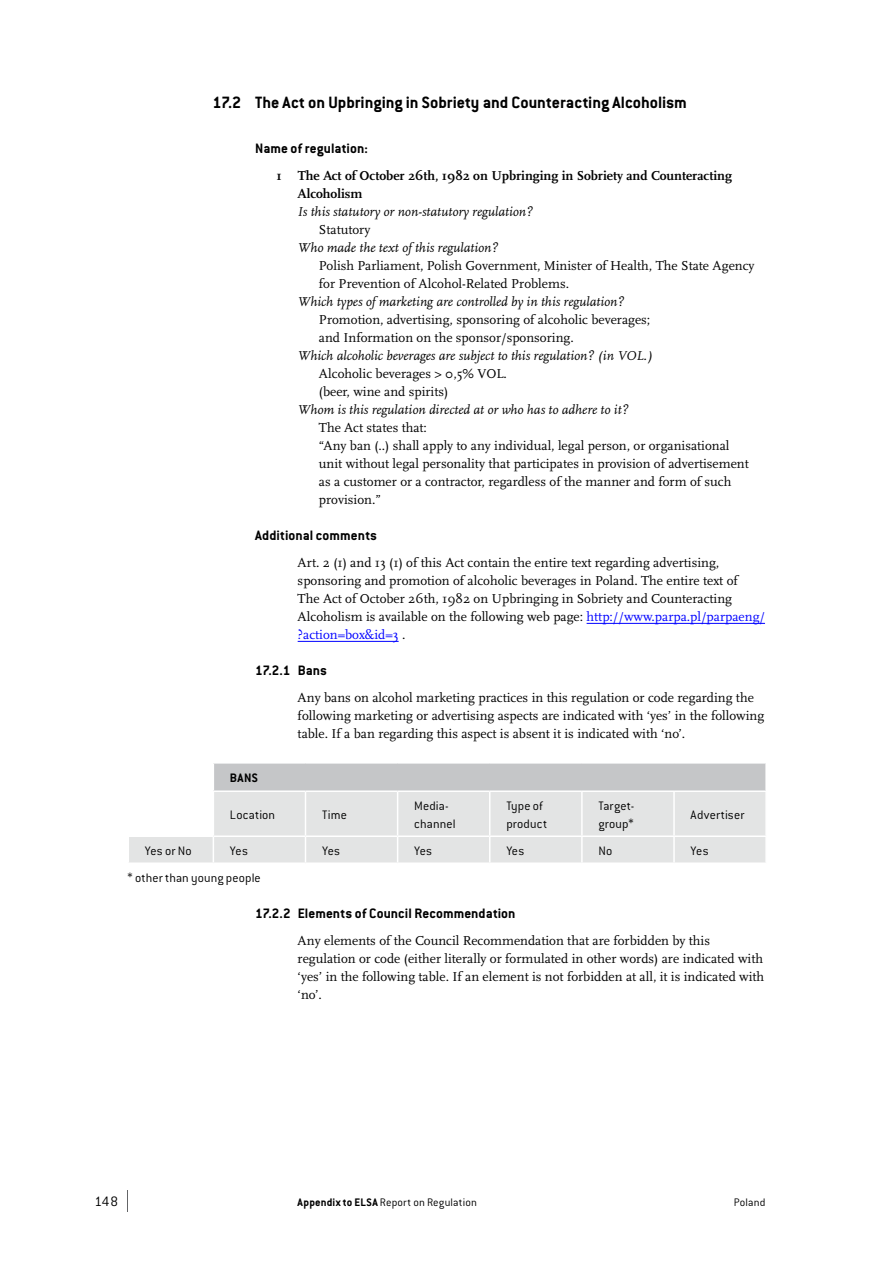
<style>
.page{position:relative;width:893px;height:1263px;background:#fff}
.page>*{position:absolute;margin:0;border:0;box-sizing:border-box;transform-origin:0 0}
.t1{font:700 18px "Conduit ITC";letter-spacing:-.005em;color:#000}
.t2{font:700 15px "Conduit ITC";letter-spacing:.005em;color:#000}
.t3{font:300 15px "Conduit ITC";color:#000}
.t4{font:13.5px/18px "Scala";color:#000}
.t5{font:italic 13.5px "Scala";color:#000}
.t6{font:300 13.5px/18px "Conduit ITC";letter-spacing:.01em;color:#000}
.t7{font:700 13.5px/18px "Scala";color:#000}
.t8{font:700 13.5px "Conduit ITC";color:#000}
.t9{font:300 12px "Conduit ITC";letter-spacing:.015em;color:#000}
.s1{color:#00f}
.s2{font-weight:700}
</style>
<div class="page">
<div style="left:94px;top:1191px;width:34px;height:21px;background:#646567"></div>
<div style="left:93px;top:1190px;width:34px;height:34px;background:#fff"></div>
<hr style="left:587px;top:623px;width:178px;height:1px;background:#00f">
<hr style="left:298px;top:641px;width:101px;height:1px;background:#00f">
<div style="left:213px;top:763px;width:553px;height:28px;background:#c5c6c8"></div>
<svg style="left:129px;top:792px;width:636px;height:70px;background:#e5e6e6"></svg>
<svg style="left:213px;top:764px;width:1px;height:26px"></svg>
<hr style="left:213px;top:762px;width:92px;height:2px;background:#fff">
<hr style="left:305px;top:762px;width:93px;height:2px;background:#fff">
<hr style="left:398px;top:762px;width:92px;height:2px;background:#fff">
<hr style="left:490px;top:762px;width:92px;height:2px;background:#fff">
<hr style="left:582px;top:762px;width:92px;height:2px;background:#fff">
<hr style="left:674px;top:762px;width:93px;height:2px;background:#fff">
<hr style="left:765px;top:764px;width:2px;height:26px;background:#fff">
<hr style="left:213px;top:792px;width:1px;height:43px;background:#fff">
<hr style="left:213px;top:790px;width:92px;height:2px;background:#fff">
<hr style="left:305px;top:792px;width:1px;height:43px;background:#fff">
<hr style="left:305px;top:790px;width:93px;height:2px;background:#fff">
<hr style="left:397px;top:792px;width:1px;height:43px;background:#fff">
<hr style="left:398px;top:790px;width:92px;height:2px;background:#fff">
<hr style="left:489px;top:792px;width:1px;height:43px;background:#fff">
<hr style="left:490px;top:790px;width:92px;height:2px;background:#fff">
<hr style="left:581px;top:792px;width:2px;height:43px;background:#fff">
<hr style="left:582px;top:790px;width:92px;height:2px;background:#fff">
<hr style="left:673px;top:792px;width:2px;height:43px;background:#fff">
<hr style="left:674px;top:790px;width:93px;height:2px;background:#fff">
<hr style="left:128px;top:835px;width:85px;height:2px;background:#fff">
<svg style="left:213px;top:837px;width:1px;height:25px"></svg>
<hr style="left:213px;top:835px;width:92px;height:2px;background:#fff">
<svg style="left:305px;top:837px;width:1px;height:25px"></svg>
<hr style="left:305px;top:835px;width:93px;height:2px;background:#fff">
<svg style="left:397px;top:837px;width:1px;height:25px"></svg>
<hr style="left:398px;top:835px;width:92px;height:2px;background:#fff">
<svg style="left:489px;top:837px;width:1px;height:25px"></svg>
<hr style="left:490px;top:835px;width:92px;height:2px;background:#fff">
<hr style="left:581px;top:837px;width:2px;height:25px;background:#fff">
<hr style="left:582px;top:835px;width:92px;height:2px;background:#fff">
<hr style="left:673px;top:837px;width:2px;height:25px;background:#fff">
<hr style="left:674px;top:835px;width:93px;height:2px;background:#fff">
<h1 class="t1" style="left:213px;top:92px;width:476px">17.2 The Act on Upbringing in Sobriety and Counteracting Alcoholism</h1>
<p class="t2" style="left:255px;top:140px;width:114px">Name of regulation:</p>
<p class="t7" style="left:298px;top:167px;width:436px;text-indent:-21px">1 The Act of October 26th, 1982 on Upbringing in Sobriety and Counteracting<br>Alcoholism</p>
<p class="t5" style="left:298px;top:205px;width:237px">Is this statutory or non-statutory regulation?</p>
<p class="t4" style="left:319px;top:221px;width:53px">Statutory</p>
<p class="t5" style="left:298px;top:241px;width:202px">Who made the text of this regulation?</p>
<p class="t4" style="left:319px;top:257px;width:437px">Polish Parliament, Polish Government, Minister of Health, The State Agency for Prevention of Alcohol-Related Problems.</p>
<p class="t5" style="left:298px;top:295px;width:328px">Which types of marketing are controlled by in this regulation?</p>
<p class="t4" style="left:319px;top:311px;width:333px">Promotion, advertising, sponsoring of alcoholic beverages; and Information on the sponsor/sponsoring.</p>
<p class="t5" style="left:298px;top:349px;width:356px">Which alcoholic beverages are subject to this regulation? (in VOL.)</p>
<p class="t4" style="left:319px;top:365px;width:190px">Alcoholic beverages &gt; 0,5% VOL. (beer, wine and spirits)</p>
<p class="t5" style="left:298px;top:403px;width:332px">Whom is this regulation directed at or who has to adhere to it?</p>
<p class="t4" style="left:319px;top:419px;width:431px">The Act states that:<br>“Any ban (..) shall apply to any individual, legal person, or organisational unit without legal personality that participates in provision of advertisement as a customer or a contractor, regardless of the manner and form of such provision.”</p>
<p class="t2" style="left:255px;top:527px;width:124px">Additional comments</p>
<p class="t4" style="left:298px;top:554px;width:469px">Art. 2 (1) and 13 (1) of this Act contain the entire text regarding advertising, sponsoring and promotion of alcoholic beverages in Poland. The entire text of<br>The Act of October 26th, 1982 on Upbringing in Sobriety and Counteracting Alcoholism is available on the following web page: <span class="s1">http://www.parpa.pl/parpaeng/ ?action=box&amp;id=3</span> .</p>
<p class="t2" style="left:255px;top:662px;width:73px">17.2.1 Bans</p>
<p class="t4" style="left:298px;top:689px;width:468px">Any bans on alcohol marketing practices in this regulation or code regarding the following marketing or advertising aspects are indicated with ‘yes’ in the following table. If a ban regarding this aspect is absent it is indicated with ‘no’.</p>
<p class="t8" style="left:230px;top:770px;width:29px">BANS</p>
<p class="t6" style="left:230px;top:806px;width:47px">Location</p>
<p class="t6" style="left:322px;top:806px;width:26px">Time</p>
<p class="t6" style="left:414px;top:797px;width:43px">Media&shy;channel</p>
<p class="t6" style="left:506px;top:797px;width:42px">Type of product</p>
<p class="t6" style="left:598px;top:797px;width:37px">Target&shy;group*</p>
<p class="t6" style="left:691px;top:806px;width:55px">Advertiser</p>
<p class="t6" style="left:145px;top:842px;width:48px">Yes or No</p>
<p class="t6" style="left:230px;top:842px;width:19px">Yes</p>
<p class="t6" style="left:322px;top:842px;width:19px">Yes</p>
<p class="t6" style="left:414px;top:842px;width:19px">Yes</p>
<p class="t6" style="left:506px;top:842px;width:19px">Yes</p>
<p class="t6" style="left:598px;top:842px;width:15px">No</p>
<p class="t6" style="left:691px;top:842px;width:19px">Yes</p>
<p class="t6" style="left:128px;top:869px;width:135px">* other than young people</p>
<p class="t2" style="left:255px;top:905px;width:262px">17.2.2 Elements of Council Recommendation</p>
<p class="t4" style="left:298px;top:932px;width:468px">Any elements of the Council Recommendation that are forbidden by this regulation or code (either literally or formulated in other words) are indicated with ‘yes’ in the following table. If an element is not forbidden at all, it is indicated with ‘no’.</p>
<p class="t3" style="left:94px;top:1193px;width:25px">148</p>
<p class="t9" style="left:298px;top:1196px;width:181px"><span class="s2">Appendix to ELSA</span> Report on Regulation</p>
<p class="t9" style="left:734px;top:1196px;width:33px">Poland</p>
</div>
